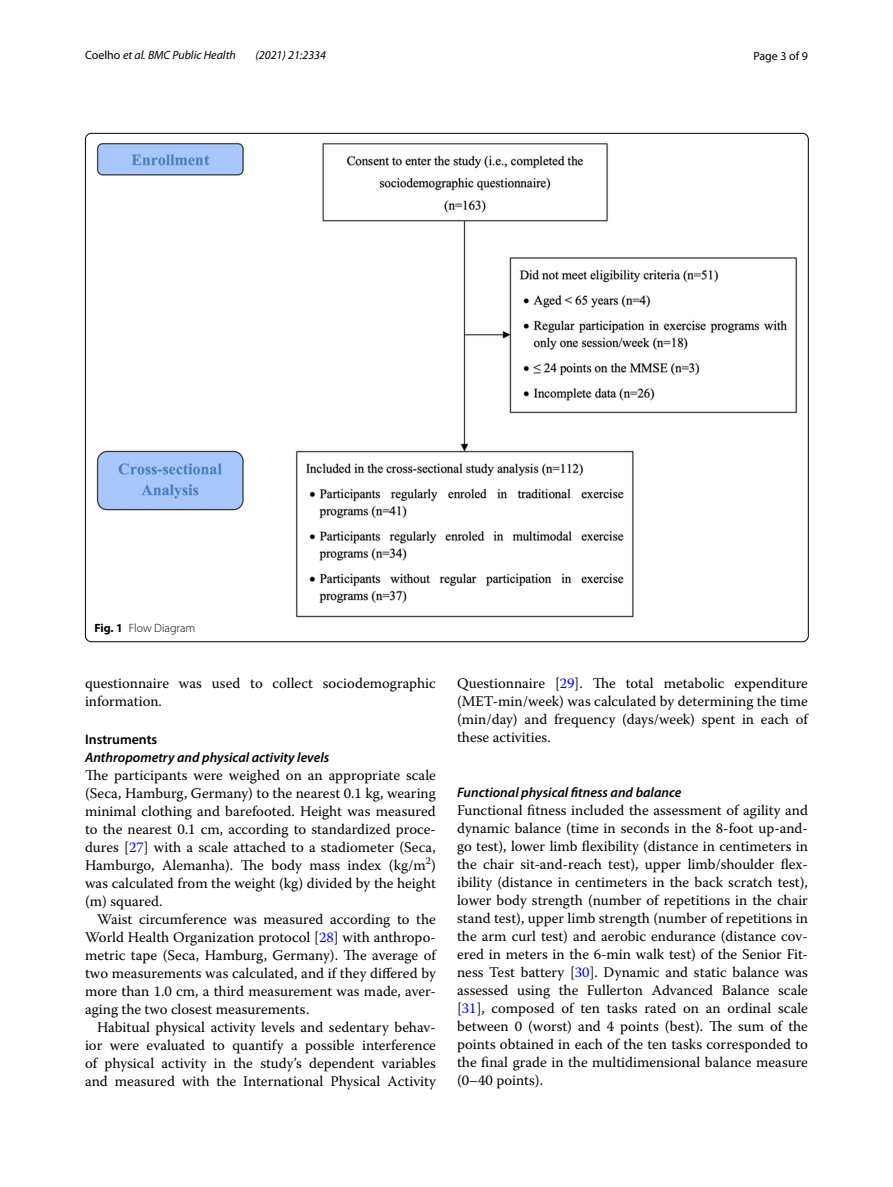
<style>
.page{position:relative;width:893px;height:1187px;background:#fff}
.page>*{position:absolute;margin:0;border:0;box-sizing:border-box;transform-origin:0 0}
.t1{font:14.7px/18px "Warnock Pro";color:#000;text-align:justify}
.t2{font:italic 600 13.8px "Myriad Pro";color:#000}
.t3{font:600 13.8px "Myriad Pro";color:#000}
.t4{font:italic 12px "Myriad Pro";color:#000}
.t5{font:300 12px "Myriad Pro";color:#000}
.t6{font:12px "Myriad Pro";color:#000}
.s1{font-style:normal}
.s2{font-weight:700}
.s3{color:#00f}
</style>
<div class="page">
<img style="left:97px;top:142px;width:700px;height:475px">
<p class="t4" style="left:85px;top:48px;width:152px"><span class="s1">Coelho</span> et al. BMC Public Health</p>
<p class="t4" style="left:255px;top:48px;width:72px">(2021) 21:2334</p>
<p class="t6" style="left:753px;top:48px;width:56px">Page 3 of 9</p>
<p class="t5" style="left:94px;top:621px;width:102px"><span class="s2">Fig. 1</span> Flow Diagram</p>
<p class="t1" style="left:85px;top:674px;width:352px">questionnaire was used to collect sociodemographic information.</p>
<p class="t3" style="left:85px;top:730px;width:74px">Instruments</p>
<p class="t2" style="left:85px;top:748px;width:246px">Anthropometry and physical activity levels</p>
<p class="t1" style="left:85px;top:765px;width:352px">The participants were weighed on an appropriate scale (Seca, Hamburg, Germany) to the nearest 0.1 kg, wearing minimal clothing and barefooted. Height was measured to the nearest 0.1 cm, according to standardized proce&shy;dures [<span class="s3">27</span>] with a scale attached to a stadiometer (Seca, Hamburgo, Alemanha). The body mass index (kg/m<sup>2</sup>) was calculated from the weight (kg) divided by the height (m) squared.</p>
<p class="t1" style="left:85px;top:909px;width:352px;text-indent:12px">Waist circumference was measured according to the World Health Organization protocol [<span class="s3">28</span>] with anthropo&shy;metric tape (Seca, Hamburg, Germany). The average of two measurements was calculated, and if they differed by more than 1.0 cm, a third measurement was made, aver&shy;aging the two closest measurements.</p>
<p class="t1" style="left:85px;top:1017px;width:352px;text-indent:12px">Habitual physical activity levels and sedentary behav&shy;ior were evaluated to quantify a possible interference of physical activity in the study’s dependent variables and measured with the International Physical Activity</p>
<p class="t1" style="left:457px;top:674px;width:352px">Questionnaire [<span class="s3">29</span>]. The total metabolic expenditure (MET-min/week) was calculated by determining the time (min/day) and frequency (days/week) spent in each of these activities.</p>
<p class="t2" style="left:457px;top:783px;width:226px">Functional physical fitness and balance</p>
<p class="t1" style="left:457px;top:800px;width:352px">Functional fitness included the assessment of agility and dynamic balance (time in seconds in the 8-foot up-and&shy;go test), lower limb flexibility (distance in centimeters in the chair sit-and-reach test), upper limb/shoulder flex&shy;ibility (distance in centimeters in the back scratch test), lower body strength (number of repetitions in the chair stand test), upper limb strength (number of repetitions in the arm curl test) and aerobic endurance (distance cov&shy;ered in meters in the 6-min walk test) of the Senior Fit&shy;ness Test battery [<span class="s3">30</span>]. Dynamic and static balance was assessed using the Fullerton Advanced Balance scale [<span class="s3">31</span>], composed of ten tasks rated on an ordinal scale between 0 (worst) and 4 points (best). The sum of the points obtained in each of the ten tasks corresponded to the final grade in the multidimensional balance measure (0–40 points).</p>
</div>
